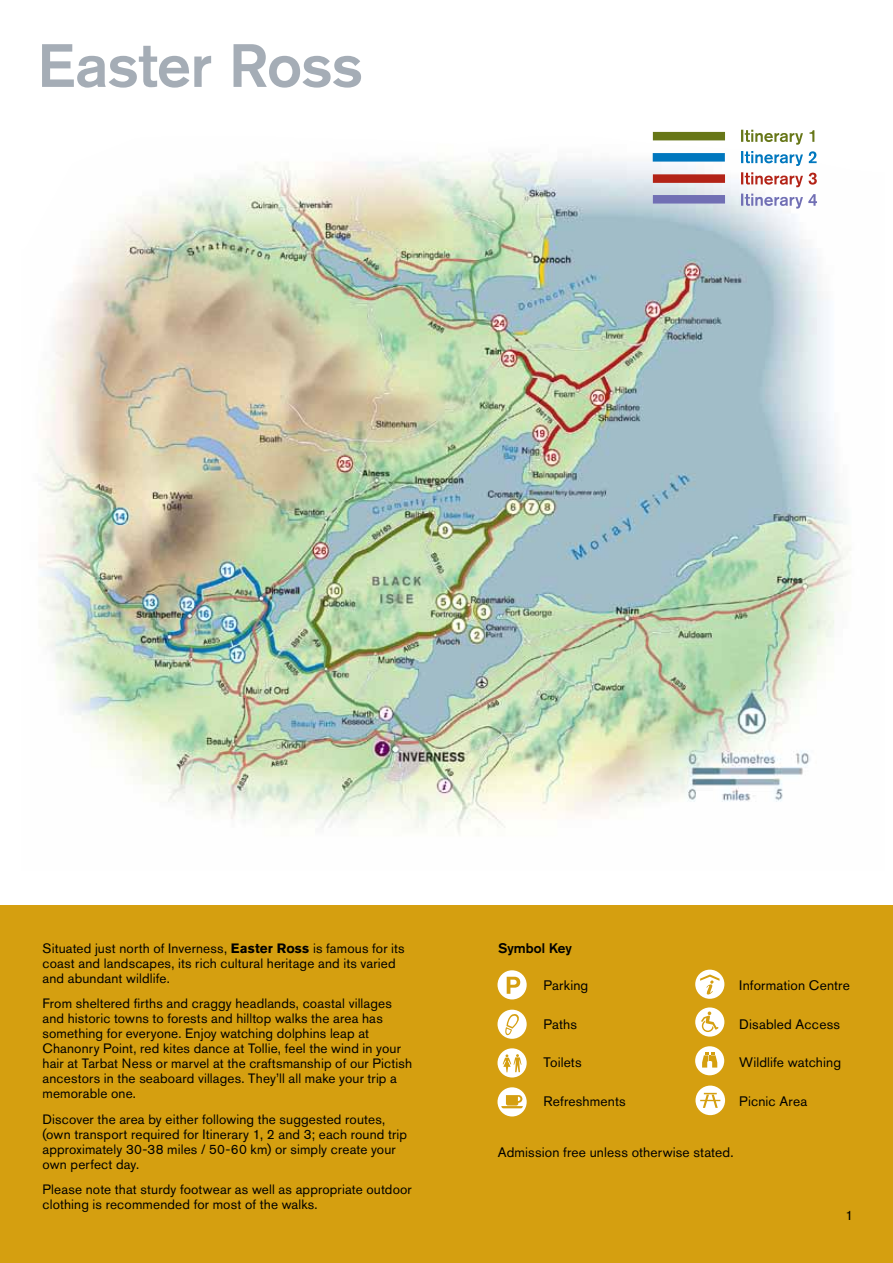
<style>
.page{position:relative;width:893px;height:1263px;background:#fff}
.page>*{position:absolute;margin:0;border:0;box-sizing:border-box;transform-origin:0 0}
.t1{font:700 60px "Akzidenz Grotesk";color:#a5adb6}
.t2{font:13.65px "Akzidenz Grotesk BE";letter-spacing:.01em;color:#000}
.t3{font:700 13.65px "Akzidenz Grotesk";letter-spacing:.005em;color:#000}
.t4{font:13.5px/15px "Akzidenz Grotesk BE";letter-spacing:.01em;color:#000}
.s1{font-family:"Akzidenz Grotesk BQ";font-weight:700}
</style>
<div class="page">
<div style="left:0;top:906px;width:893px;height:357px;background:#d59f10"></div>
<div style="left:497px;top:1010px;width:30px;height:29px;background:#fff;border-radius:50%"></div>
<svg style="left:505px;top:1014px;width:14px;height:21px"></svg>
<svg style="left:497px;top:1087px;width:30px;height:29px"></svg>
<svg style="left:501px;top:1095px;width:22px;height:13px"></svg>
<svg style="left:497px;top:1048px;width:30px;height:29px"></svg>
<svg style="left:503px;top:1054px;width:18px;height:18px"></svg>
<div style="left:695px;top:970px;width:29px;height:29px;background:#fff;border-radius:50%"></div>
<svg style="left:700px;top:974px;width:19px;height:20px"></svg>
<svg style="left:497px;top:970px;width:30px;height:29px"></svg>
<svg style="left:507px;top:977px;width:13px;height:17px"></svg>
<div style="left:695px;top:1007px;width:29px;height:29px;background:#fff;border-radius:50%"></div>
<svg style="left:701px;top:1011px;width:17px;height:21px"></svg>
<svg style="left:695px;top:1085px;width:30px;height:30px"></svg>
<svg style="left:700px;top:1093px;width:20px;height:15px"></svg>
<div style="left:695px;top:1046px;width:29px;height:29px;background:#fff;border-radius:50%"></div>
<svg style="left:702px;top:1052px;width:15px;height:15px"></svg>
<img style="left:39px;top:264px;width:812px;height:571px">
<svg style="left:89px;top:129px;width:728px;height:135px"></svg>
<div style="left:653px;top:132px;width:72px;height:8px;background:#677718"></div>
<div style="left:653px;top:153px;width:72px;height:9px;background:#0077be"></div>
<div style="left:653px;top:174px;width:72px;height:9px;background:#b32317"></div>
<div style="left:653px;top:195px;width:72px;height:9px;background:#716fb4"></div>
<svg style="left:741px;top:194px;width:76px;height:15px"></svg>
<svg style="left:741px;top:172px;width:76px;height:15px"></svg>
<svg style="left:741px;top:151px;width:76px;height:15px"></svg>
<svg style="left:741px;top:130px;width:73px;height:15px"></svg>
<h1 class="t1" style="left:38px;top:30px;width:325px">Easter Ross</h1>
<p class="t4" style="left:43px;top:940px;width:364px">Situated just north of Inverness, <span class="s1">Easter Ross</span> is famous for its coast and landscapes, its rich cultural heritage and its varied and abundant wildlife.</p>
<p class="t4" style="left:43px;top:996px;width:371px">From sheltered firths and craggy headlands, coastal villages and historic towns to forests and hilltop walks the area has something for everyone. Enjoy watching dolphins leap at Chanonry Point, red kites dance at Tollie, feel the wind in your hair at Tarbat Ness or marvel at the craftsmanship of our Pictish ancestors in the seaboard villages. They’ll all make your trip a memorable one.</p>
<p class="t4" style="left:43px;top:1111px;width:366px">Discover the area by either following the suggested routes, (own transport required for Itinerary 1, 2 and 3; each round trip approximately 30-38 miles / 50-60 km) or simply create your own perfect day.</p>
<p class="t4" style="left:43px;top:1182px;width:371px">Please note that sturdy footwear as well as appropriate outdoor clothing is recommended for most of the walks.</p>
<p class="t3" style="left:498px;top:940px;width:75px">Symbol Key</p>
<p class="t2" style="left:544px;top:977px;width:46px">Parking</p>
<p class="t2" style="left:544px;top:1016px;width:35px">Paths</p>
<p class="t2" style="left:544px;top:1054px;width:39px">Toilets</p>
<p class="t2" style="left:544px;top:1093px;width:84px">Refreshments</p>
<p class="t2" style="left:739px;top:977px;width:112px">Information Centre</p>
<p class="t2" style="left:739px;top:1016px;width:102px">Disabled Access</p>
<p class="t2" style="left:739px;top:1054px;width:103px">Wildlife watching</p>
<p class="t2" style="left:739px;top:1093px;width:69px">Picnic Area</p>
<p class="t2" style="left:498px;top:1144px;width:237px">Admission free unless otherwise stated.</p>
<p class="t4" style="left:845px;top:1208px;width:9px">1</p>
</div>
